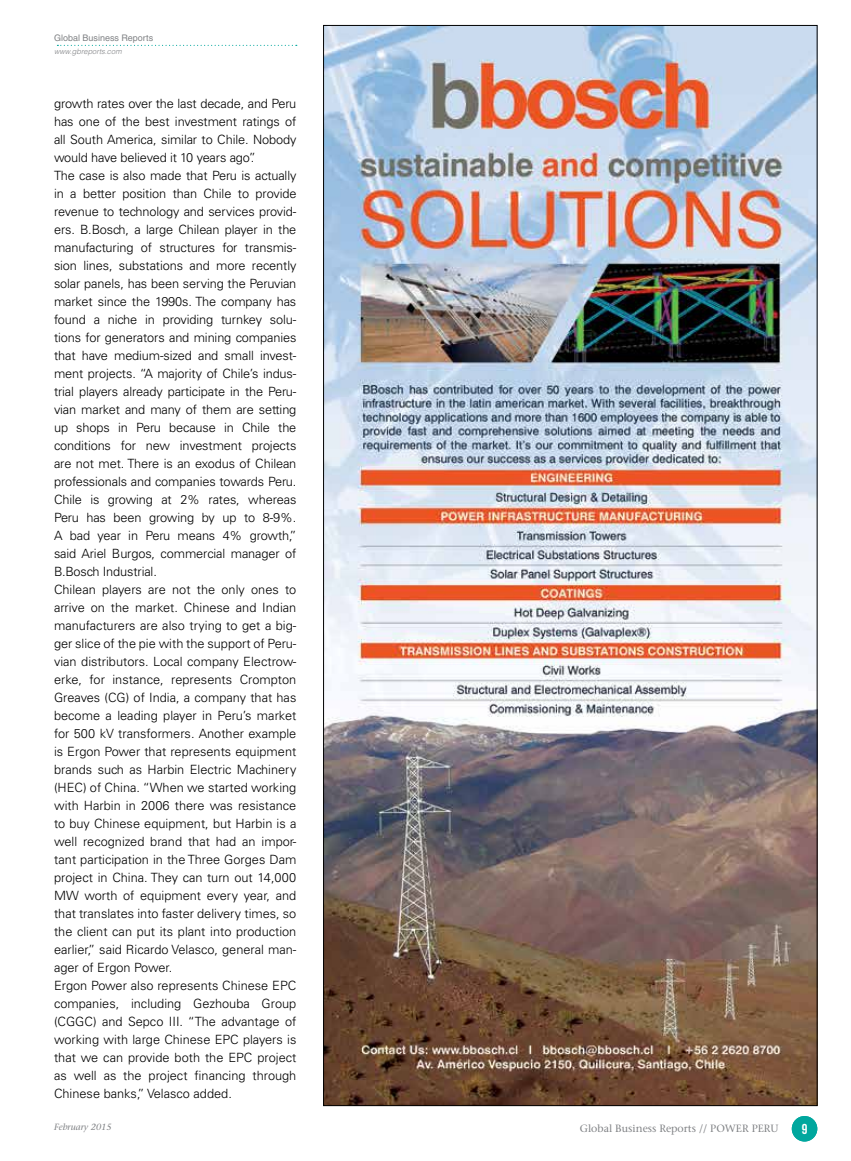
<style>
.page{position:relative;width:851px;height:1161px;background:#fff}
.page>*{position:absolute;margin:0;border:0;box-sizing:border-box;transform-origin:0 0}
.t1{font:14.4px "Bebas Neue";color:#fff}
.t2{font:300 12.75px/18px "Univers LT Std";letter-spacing:-.01em;color:#000}
.t3{font:500 10.5px "Stone Serif Std";color:#808285}
.t4{font:9px "Helvetica LT Std";color:#808285}
.t5{font:italic 500 9px "Stone Serif Std";color:#808285}
.t6{font:italic 300 7.5px "Helvetica LT Std";color:#808285}
</style>
<div class="page">
<div style="left:791px;top:1116px;width:26px;height:25px;background:#00a79e;border-radius:50%"></div>
<svg style="left:57px;top:45px;width:240px;height:1px"></svg>
<img style="left:325px;top:27px;width:490px;height:1077px">
<p class="t4" style="left:54px;top:33px;width:101px">Global Business Reports</p>
<p class="t6" style="left:54px;top:46px;width:69px">www.gbreports.com</p>
<p class="t2" style="left:54px;top:94px;width:244px">growth rates over the last decade, and Peru has one of the best investment ratings of all South America, similar to Chile. Nobody would have believed it 10 years ago”.<br>The case is also made that Peru is actually in a better position than Chile to provide revenue to technology and services provid&shy;ers. B.Bosch, a large Chilean player in the manufacturing of structures for transmis&shy;sion lines, substations and more recently solar panels, has been serving the Peruvian market since the 1990s. The company has found a niche in providing turnkey solu&shy;tions for generators and mining companies that have medium-sized and small invest&shy;ment projects. “A majority of Chile’s indus&shy;trial players already participate in the Peru&shy;vian market and many of them are setting up shops in Peru because in Chile the conditions for new investment projects are not met. There is an exodus of Chilean professionals and companies towards Peru.<br>Chile is growing at 2% rates, whereas Peru has been growing by up to 8-9%.<br>A bad year in Peru means 4% growth,” said Ariel Burgos, commercial manager of B.Bosch Industrial.<br>Chilean players are not the only ones to arrive on the market. Chinese and Indian manufacturers are also trying to get a big&shy;ger slice of the pie with the support of Peru&shy;vian distributors. Local company Electrow&shy;erke, for instance, represents Crompton Greaves (CG) of India, a company that has become a leading player in Peru’s market for 500 kV transformers. Another example is Ergon Power that represents equipment brands such as Harbin Electric Machinery (HEC) of China. “When we started working with Harbin in 2006 there was resistance to buy Chinese equipment, but Harbin is a well recognized brand that had an impor&shy;tant participation in the Three Gorges Dam project in China. They can turn out 14,000<br>MW worth of equipment every year, and that translates into faster delivery times, so the client can put its plant into production earlier,” said Ricardo Velasco, general man&shy;ager of Ergon Power.<br>Ergon Power also represents Chinese EPC companies, including Gezhouba Group (CGGC) and Sepco III. “The advantage of working with large Chinese EPC players is that we can provide both the EPC project as well as the project financing through Chinese banks,” Velasco added.</p>
<p class="t5" style="left:54px;top:1121px;width:59px">February 2015</p>
<p class="t3" style="left:579px;top:1122px;width:200px">Global Business Reports // POWER PERU</p>
<p class="t1" style="left:801px;top:1121px;width:7px">9</p>
</div>
